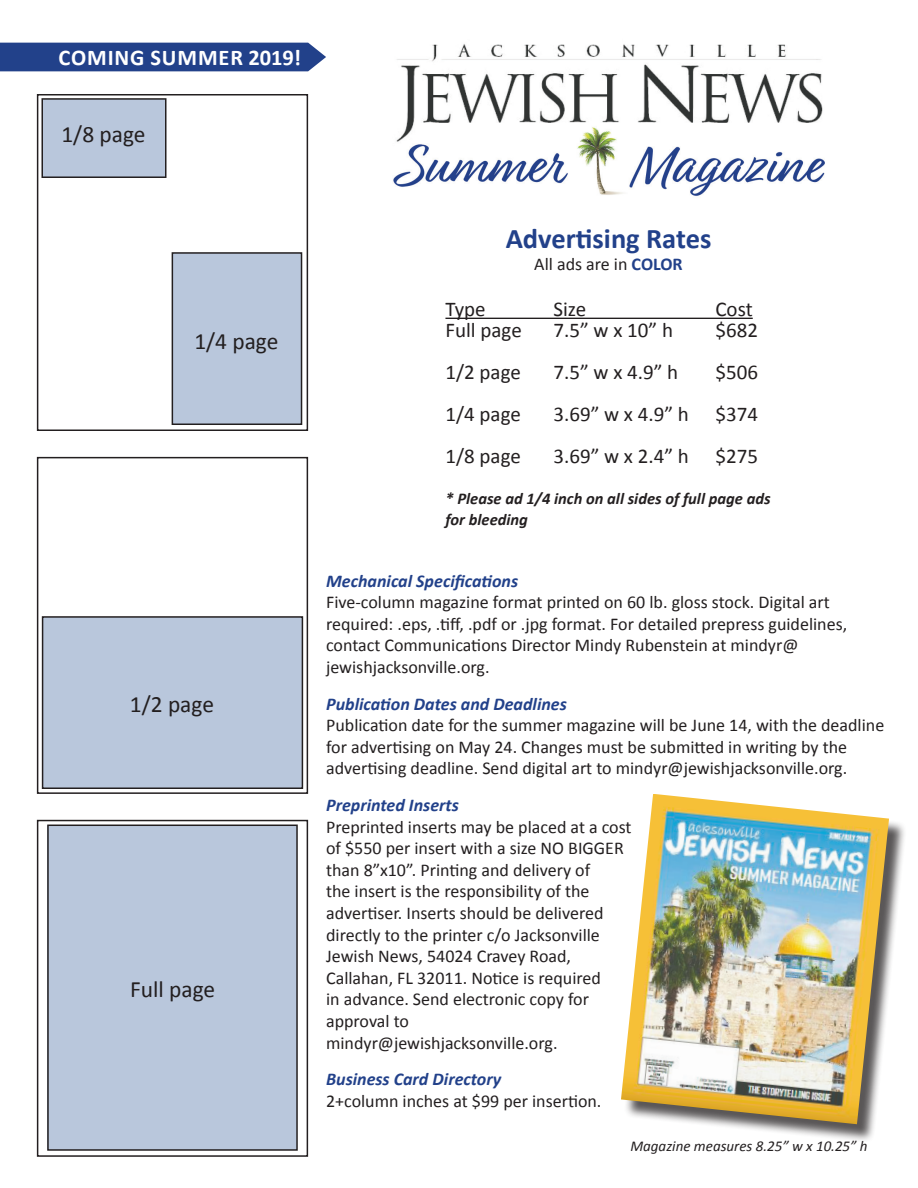
<style>
.page{position:relative;width:918px;height:1188px;background:#fff}
.page>*{position:absolute;margin:0;border:0;box-sizing:border-box;transform-origin:0 0}
.t1{font:700 28.5px "Calibri";color:#22418a}
.t2{font:23.4px "Calibri";color:#231f20}
.t3{font:700 22.5px "Calibri";letter-spacing:.04em;color:#fff}
.t4{font:21px "Calibri";color:#231f20}
.t5{font:18px/21.6px "Calibri";color:#231f20}
.t6{font:italic 700 18px "Calibri";color:#22418a}
.t7{font:italic 700 16.5px "Calibri";color:#231f20}
.t8{font:italic 15px "Calibri";color:#231f20}
.s1{font-weight:700;color:#22418a}
</style>
<div class="page">
<div style="left:624px;top:797px;width:283px;height:346px;background:#231f20;opacity:.75"></div>
<img style="left:621px;top:794px;width:268px;height:330px">
<img style="left:393px;top:44px;width:432px;height:152px">
<hr style="left:445px;top:318px;width:308px;height:1px;background:#231f20">
<div style="left:48px;top:825px;width:249px;height:325px;background:#b9c7dc"></div>
<div style="left:47px;top:825px;width:251px;height:326px;border:2px solid #231f20"></div>
<div style="left:37px;top:820px;width:271px;height:337px;border:2px solid #231f20"></div>
<div style="left:37px;top:457px;width:271px;height:337px;border:2px solid #231f20"></div>
<div style="left:37px;top:94px;width:271px;height:337px;border:2px solid #231f20"></div>
<div style="left:43px;top:617px;width:259px;height:171px;background:#b9c7dc"></div>
<div style="left:42px;top:616px;width:261px;height:173px;border:2px solid #231f20"></div>
<div style="left:172px;top:253px;width:130px;height:171px;background:#b9c7dc"></div>
<div style="left:172px;top:252px;width:130px;height:173px;border:2px solid #231f20"></div>
<div style="left:42px;top:99px;width:124px;height:78px;background:#b9c7dc"></div>
<div style="left:41px;top:98px;width:125px;height:80px;border:2px solid #231f20"></div>
<div style="left:0;top:43px;width:326px;height:28px;background:#22418a"></div>
<p class="t3" style="left:58px;top:43px;width:244px">COMING SUMMER 2019!</p>
<p class="t2" style="left:61px;top:120px;width:86px">1/8 page</p>
<p class="t2" style="left:194px;top:326px;width:86px">1/4 page</p>
<p class="t2" style="left:130px;top:689px;width:86px">1/2 page</p>
<p class="t2" style="left:130px;top:974px;width:87px">Full page</p>
<p class="t1" style="left:506px;top:220px;width:207px">Advertising Rates</p>
<p class="t5" style="left:534px;top:253px;width:150px">All ads are in <span class="s1">COLOR</span></p>
<p class="t4" style="left:445px;top:296px;width:42px">Type</p>
<p class="t4" style="left:553px;top:296px;width:34px">Size</p>
<p class="t4" style="left:715px;top:296px;width:39px">Cost</p>
<p class="t4" style="left:445px;top:317px;width:78px">Full page</p>
<p class="t4" style="left:553px;top:317px;width:121px">7.5” w x 10” h</p>
<p class="t4" style="left:715px;top:317px;width:44px">$682</p>
<p class="t4" style="left:445px;top:359px;width:77px">1/2 page</p>
<p class="t4" style="left:553px;top:359px;width:126px">7.5” w x 4.9” h</p>
<p class="t4" style="left:715px;top:359px;width:44px">$506</p>
<p class="t4" style="left:445px;top:401px;width:77px">1/4 page</p>
<p class="t4" style="left:553px;top:401px;width:137px">3.69” w x 4.9” h</p>
<p class="t4" style="left:715px;top:401px;width:44px">$374</p>
<p class="t4" style="left:445px;top:443px;width:77px">1/8 page</p>
<p class="t4" style="left:553px;top:443px;width:137px">3.69” w x 2.4” h</p>
<p class="t4" style="left:715px;top:443px;width:44px">$275</p>
<p class="t7" style="left:445px;top:488px;width:327px">* Please ad 1/4 inch on all sides of full page ads</p>
<p class="t7" style="left:445px;top:509px;width:84px">for bleeding</p>
<p class="t6" style="left:326px;top:569px;width:194px">Mechanical Specifications</p>
<p class="t5" style="left:326px;top:591px;width:523px">Five-column magazine format printed on 60 lb. gloss stock. Digital art required: .eps, .tiff, .pdf or .jpg format. For detailed prepress guidelines, contact Communications Director Mindy Rubenstein at mindyr@ jewishjacksonville.org.</p>
<p class="t6" style="left:326px;top:692px;width:242px">Publication Dates and Deadlines</p>
<p class="t5" style="left:326px;top:714px;width:560px">Publication date for the summer magazine will be June 14, with the deadline for advertising on May 24. Changes must be submitted in writing by the advertising deadline. Send digital art to mindyr@jewishjacksonville.org.</p>
<p class="t6" style="left:326px;top:793px;width:134px">Preprinted Inserts</p>
<p class="t5" style="left:326px;top:816px;width:307px">Preprinted inserts may be placed at a cost of $550 per insert with a size NO BIGGER than 8”x10”. Printing and delivery of<br>the insert is the responsibility of the advertiser. Inserts should be delivered directly to the printer c/o Jacksonville Jewish News, 54024 Cravey Road, Callahan, FL 32011. Notice is required<br>in advance. Send electronic copy for approval to mindyr@jewishjacksonville.org.</p>
<p class="t6" style="left:326px;top:1068px;width:177px">Business Card Directory</p>
<p class="t5" style="left:326px;top:1090px;width:277px">2+column inches at $99 per insertion.</p>
<p class="t8" style="left:630px;top:1136px;width:239px">Magazine measures 8.25” w x 10.25” h</p>
</div>
